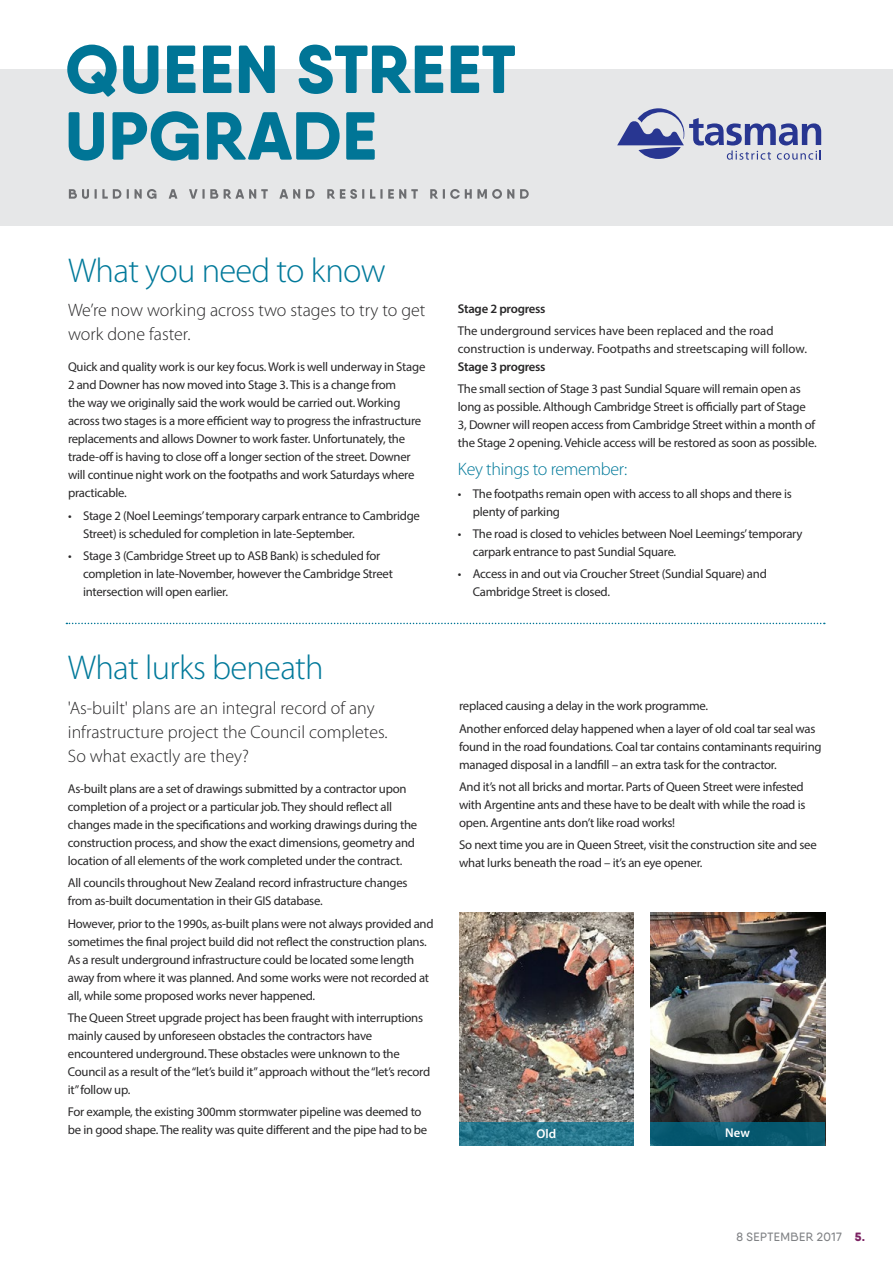
<style>
.page{position:relative;width:893px;height:1263px;background:#fff}
.page>*{position:absolute;margin:0;border:0;box-sizing:border-box;transform-origin:0 0}
.t1{font:300 34.5px "Myriad Pro";letter-spacing:-.02em;color:#00799a}
.t2{font:300 18px/24px "Myriad Pro";color:#292829}
.t3{font:300 18px "Myriad Pro";letter-spacing:-.02em;color:#00799a}
.t4{font:12.75px/18px "Myriad Pro";letter-spacing:-.02em;color:#292829}
.t5{font:12.75px/18px "Myriad Pro";color:#292829}
.t6{font:600 12.75px "Myriad Pro";letter-spacing:-.02em;color:#292829}
.t7{font:600 12.75px "Myriad Pro";color:#fff}
.t8{font:500 12px "Qanelas Soft DEMO";letter-spacing:.03em;color:#808285}
.s1{font-weight:800;color:#7b2162}
</style>
<div class="page">
<div style="left:0;top:70px;width:893px;height:156px;background:#e6e7e8"></div>
<svg style="left:69px;top:111px;width:306px;height:50px"></svg>
<svg style="left:67px;top:45px;width:448px;height:52px"></svg>
<svg style="left:617px;top:108px;width:204px;height:52px"></svg>
<svg style="left:69px;top:189px;width:460px;height:10px"></svg>
<img style="left:459px;top:913px;width:175px;height:209px">
<img style="left:651px;top:913px;width:174px;height:209px">
<svg style="left:459px;top:1122px;width:175px;height:23px;fill:#26778d"></svg>
<div style="left:651px;top:1122px;width:174px;height:23px;background:linear-gradient(to right,#075972,#0a5b70)"></div>
<svg style="left:66px;top:623px;width:759px;height:1px"></svg>
<h1 class="t1" style="left:68px;top:251px;width:319px">What you need to know</h1>
<h2 class="t2" style="left:68px;top:299px;width:359px">We’re now working across two stages to try to get work done faster.</h2>
<p class="t4" style="left:68px;top:358px;width:359px">Quick and quality work is our key focus. Work is well underway in Stage 2 and Downer has now moved into Stage 3. This is a change from<br>the way we originally said the work would be carried out. Working across two stages is a more efficient way to progress the infrastructure replacements and allows Downer to work faster. Unfortunately, the trade-off is having to close off a longer section of the street. Downer will continue night work on the footpaths and work Saturdays where practicable.</p>
<p class="t4" style="left:83px;top:506px;width:338px;text-indent:-15px">• Stage 2 (Noel Leemings’ temporary carpark entrance to Cambridge<br>Street) is scheduled for completion in late-September.</p>
<p class="t4" style="left:83px;top:546px;width:311px;text-indent:-15px">• Stage 3 (Cambridge Street up to ASB Bank) is scheduled for completion in late-November, however the Cambridge Street intersection will open earlier.</p>
<h1 class="t1" style="left:68px;top:649px;width:257px">What lurks beneath</h1>
<h2 class="t2" style="left:68px;top:697px;width:321px">'As-built' plans are an integral record of any infrastructure project the Council completes.<br>So what exactly are they?</h2>
<p class="t4" style="left:68px;top:780px;width:351px">As-built plans are a set of drawings submitted by a contractor upon completion of a project or a particular job. They should reflect all changes made in the specifications and working drawings during the construction process, and show the exact dimensions, geometry and location of all elements of the work completed under the contract.</p>
<p class="t4" style="left:68px;top:874px;width:341px">All councils throughout New Zealand record infrastructure changes from as-built documentation in their GIS database.</p>
<p class="t4" style="left:68px;top:914px;width:367px">However, prior to the 1990s, as-built plans were not always provided and sometimes the final project build did not reflect the construction plans.<br>As a result underground infrastructure could be located some length away from where it was planned. And some works were not recorded at all, while some proposed works never happened.</p>
<p class="t4" style="left:68px;top:1008px;width:364px">The Queen Street upgrade project has been fraught with interruptions mainly caused by unforeseen obstacles the contractors have encountered underground. These obstacles were unknown to the Council as a result of the “let’s build it” approach without the “let’s record it” follow up.</p>
<p class="t4" style="left:68px;top:1103px;width:361px">For example, the existing 300mm stormwater pipeline was deemed to be in good shape. The reality was quite different and the pipe had to be</p>
<p class="t6" style="left:458px;top:300px;width:89px">Stage 2 progress</p>
<p class="t5" style="left:458px;top:321px;width:351px">The underground services have been replaced and the road construction is underway. Footpaths and streetscaping will follow.</p>
<p class="t6" style="left:458px;top:358px;width:89px">Stage 3 progress</p>
<p class="t4" style="left:458px;top:380px;width:360px">The small section of Stage 3 past Sundial Square will remain open as long as possible. Although Cambridge Street is officially part of Stage 3, Downer will reopen access from Cambridge Street within a month of the Stage 2 opening. Vehicle access will be restored as soon as possible.</p>
<h2 class="t3" style="left:458px;top:459px;width:171px">Key things to remember:</h2>
<p class="t4" style="left:473px;top:484px;width:320px;text-indent:-15px">• The footpaths remain open with access to all shops and there is plenty of parking</p>
<p class="t4" style="left:473px;top:524px;width:331px;text-indent:-15px">• The road is closed to vehicles between Noel Leemings’ temporary carpark entrance to past Sundial Square.</p>
<p class="t4" style="left:473px;top:565px;width:295px;text-indent:-15px">• Access in and out via Croucher Street (Sundial Square) and<br>Cambridge Street is closed.</p>
<p class="t4" style="left:459px;top:695px;width:358px;line-height:22.2px">replaced causing a delay in the work programme.<br>Another enforced delay happened when a layer of old coal tar seal was</p>
<p class="t4" style="left:459px;top:737px;width:364px">found in the road foundations. Coal tar contains contaminants requiring managed disposal in a landfill – an extra task for the contractor.</p>
<p class="t4" style="left:459px;top:777px;width:348px">And it’s not all bricks and mortar. Parts of Queen Street were infested with Argentine ants and these have to be dealt with while the road is open. Argentine ants don’t like road works!</p>
<p class="t4" style="left:459px;top:836px;width:359px">So next time you are in Queen Street, visit the construction site and see what lurks beneath the road – it’s an eye opener.</p>
<p class="t7" style="left:537px;top:1125px;width:21px">Old</p>
<p class="t7" style="left:725px;top:1125px;width:26px">New</p>
<p class="t8" style="left:736px;top:1231px;width:130px">8 SEPTEMBER 2017 <span class="s1">5.</span></p>
</div>
